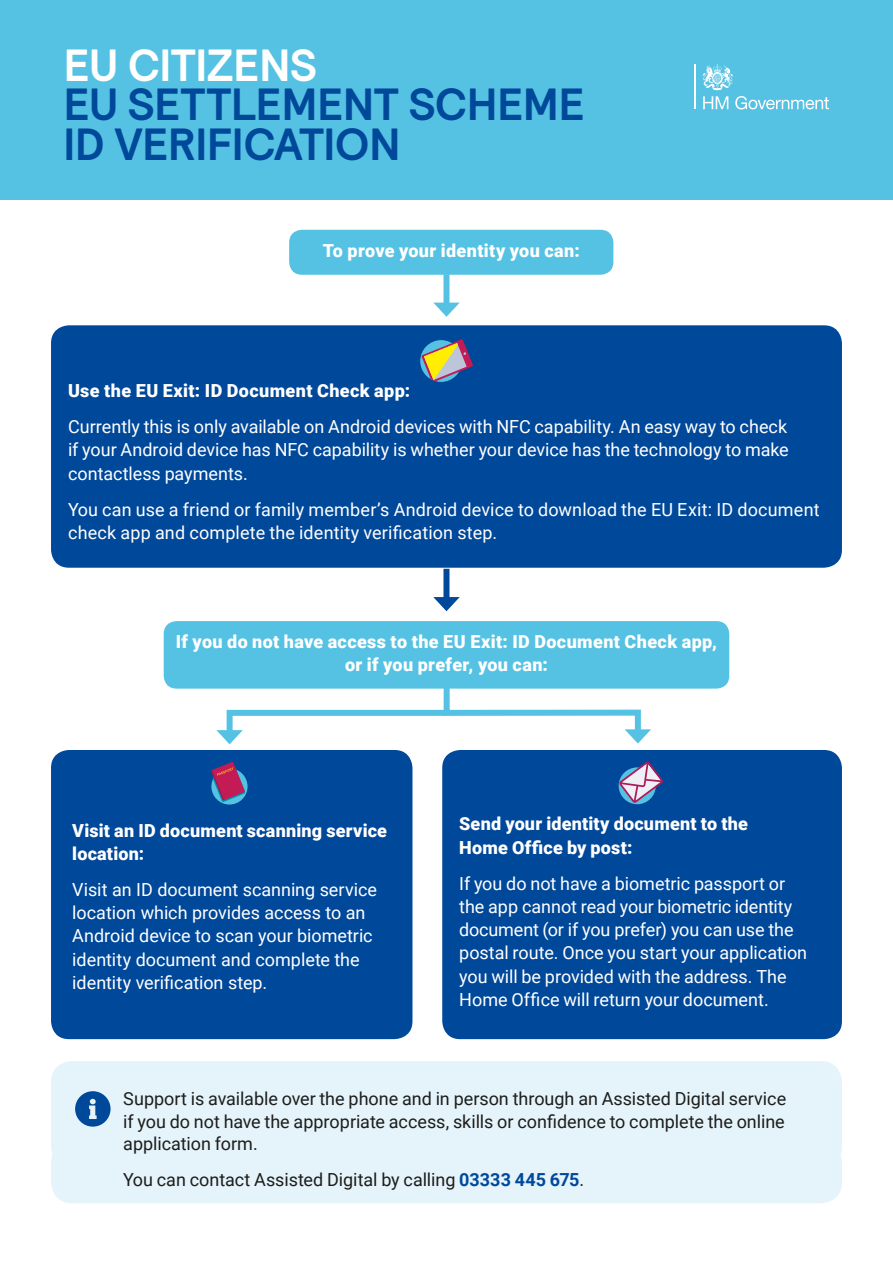
<style>
.page{position:relative;width:893px;height:1263px;background:#fff}
.page>*{position:absolute;margin:0;border:0;box-sizing:border-box;transform-origin:0 0}
.Header_style_for_EU{font:700 45px/39px "Relative";letter-spacing:-.005em;color:#00489a}
.Body_text{font:18px/23.2px "Roboto";color:#fff}
.Shaded_box_12_15_reg{font:18px/22.5px "Roboto";color:#1d1d1b;text-align:justify}
.Paragraph_Style_1{font:18px/23.2px "Roboto";letter-spacing:-.005em;color:#fff;text-align:justify}
.Sub_heading{font:900 18px/23.2px "Roboto";letter-spacing:.015em;color:#fff}
.Box_rnd_corners_12_1{font:900 18px/22.5px "Roboto";letter-spacing:.02em;color:#fff;text-align:center}
.s1{color:#fff}
.s2{font-weight:700;color:#00489a}
</style>
<div class="page">
<div style="left:0;top:0;width:893px;height:200px;background:#55c2e3"></div>
<div style="left:443px;top:569px;width:6px;height:33px;background:#00489a"></div>
<svg style="left:433px;top:597px;width:27px;height:14px"></svg>
<div style="left:443px;top:274px;width:6px;height:34px;background:#55c2e3"></div>
<svg style="left:433px;top:303px;width:26px;height:14px"></svg>
<svg style="left:216px;top:689px;width:435px;height:55px"></svg>
<div style="left:51px;top:325px;width:791px;height:243px;background:#00489a;border-radius:18px"></div>
<svg style="left:420px;top:340px;width:42px;height:42px"></svg>
<svg style="left:421px;top:339px;width:52px;height:42px"></svg>
<div style="left:442px;top:750px;width:400px;height:289px;background:#00489a;border-radius:18px"></div>
<svg style="left:619px;top:761px;width:44px;height:42px"></svg>
<div style="left:51px;top:750px;width:361px;height:289px;background:#00489a;border-radius:18px"></div>
<svg style="left:211px;top:768px;width:37px;height:36px"></svg>
<svg style="left:211px;top:762px;width:34px;height:40px"></svg>
<div style="left:164px;top:621px;width:565px;height:68px;background:#55c2e3;border-radius:13px"></div>
<div style="left:51px;top:1061px;width:791px;height:107px;background:#e5f4fb;border-radius:21px"></div>
<div style="left:51px;top:1141px;width:791px;height:62px;background:#e5f4fb;border-radius:21px"></div>
<svg style="left:75px;top:1091px;width:36px;height:35px"></svg>
<div style="left:289px;top:230px;width:324px;height:45px;background:#55c2e3;border-radius:13px"></div>
<hr style="left:694px;top:64px;width:2px;height:45px;background:#fdfdfd">
<svg style="left:703px;top:96px;width:25px;height:13px"></svg>
<svg style="left:735px;top:96px;width:94px;height:13px"></svg>
<svg style="left:702px;top:64px;width:32px;height:26px"></svg>
<h1 class="Header_style_for_EU" style="left:64px;top:46px;width:523px"><span class="s1">EU CITIZENS<br></span>EU SETTLEMENT SCHEME<br>ID VERIFICATION</h1>
<p class="Box_rnd_corners_12_1" style="left:323px;top:239px;width:259px">To prove your identity you can:</p>
<p class="Sub_heading" style="left:68px;top:378px;width:344px">Use the EU Exit: ID Document Check app:</p>
<p class="Paragraph_Style_1" style="left:68px;top:414px;width:722px">Currently this is only available on Android devices with NFC capability. An easy way to check if your Android device has NFC capability is whether your device has the technology to make contactless payments.</p>
<p class="Body_text" style="left:68px;top:497px;width:753px">You can use a friend or family member’s Android device to download the EU Exit: ID document check app and complete the identity verification step.</p>
<p class="Box_rnd_corners_12_1" style="left:176px;top:630px;width:543px">If you do not have access to the EU Exit: ID Document Check app, or if you prefer, you can:</p>
<p class="Sub_heading" style="left:72px;top:818px;width:316px">Visit an ID document scanning service location:</p>
<p class="Body_text" style="left:72px;top:877px;width:306px">Visit an ID document scanning service location which provides access to an Android device to scan your biometric identity document and complete the identity verification step.</p>
<p class="Sub_heading" style="left:459px;top:812px;width:290px">Send your identity document to the<br>Home Office by post:</p>
<p class="Body_text" style="left:459px;top:871px;width:349px">If you do not have a biometric passport or the app cannot read your biometric identity document (or if you prefer) you can use the postal route. Once you start your application you will be provided with the address. The Home Office will return your document.</p>
<p class="Shaded_box_12_15_reg" style="left:123px;top:1087px;width:664px">Support is available over the phone and in person through an Assisted Digital service if you do not have the appropriate access, skills or confidence to complete the online application form.</p>
<p class="Shaded_box_12_15_reg" style="left:123px;top:1167px;width:462px">You can contact Assisted Digital by calling <span class="s2">03333 445 675</span>.</p>
</div>
